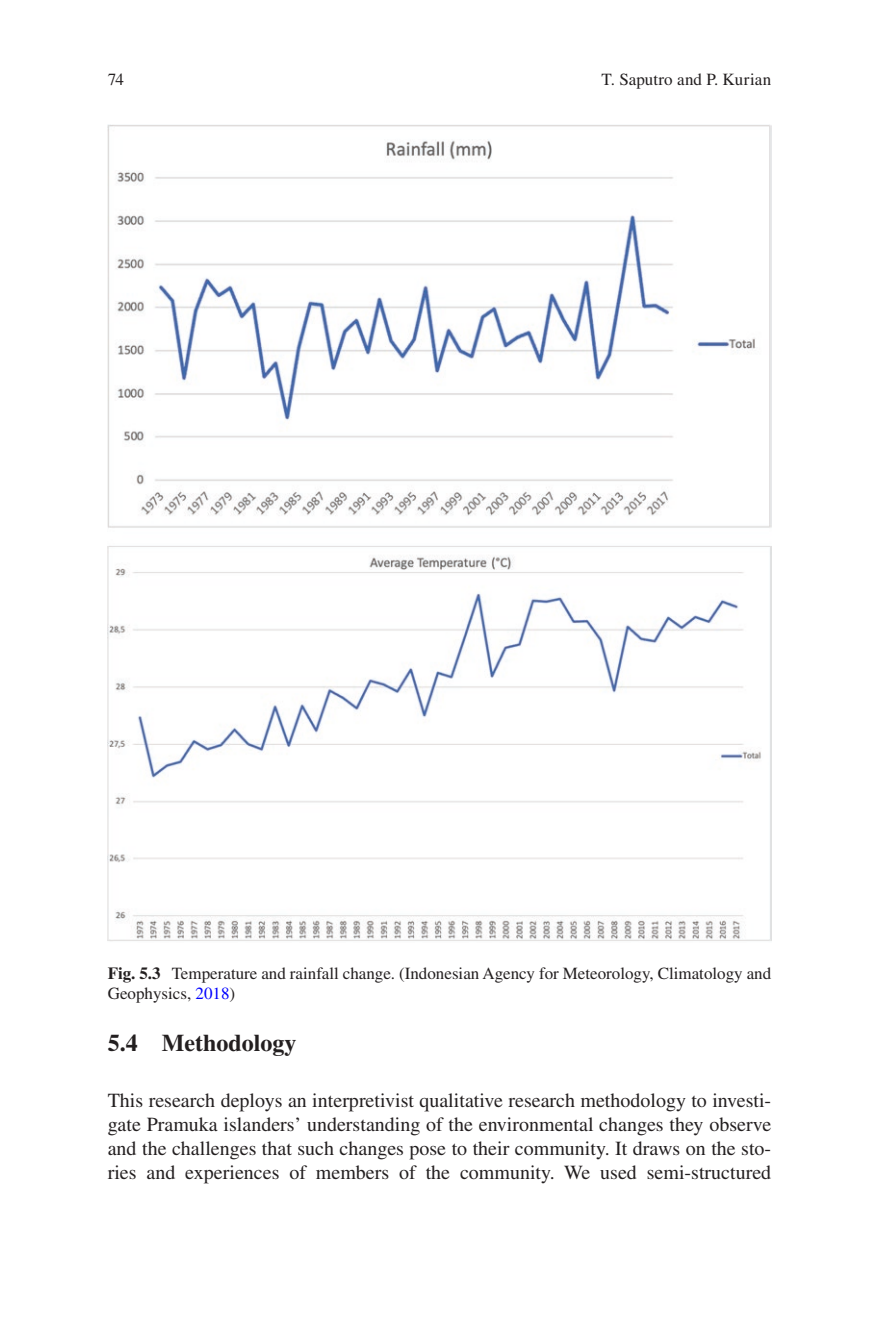
<style>
.page{position:relative;width:879px;height:1333px;background:#fff}
.page>*{position:absolute;margin:0;border:0;box-sizing:border-box;transform-origin:0 0}
._1_hd{font:700 24px "Times LT Std";color:#231f20}
.Text_flush{font:20px/24px "Times LT Std";color:#231f20;text-align:justify}
.t1{font:17px/20px "Times LT Std";color:#231f20}
.s1{font-weight:700}
.s2{color:#00f}
</style>
<div class="page">
<img style="left:108px;top:124px;width:663px;height:817px">
<p class="t1" style="left:108px;top:69px;width:18px">74</p>
<p class="t1" style="left:601px;top:69px;width:171px">T. Saputro and P. Kurian</p>
<p class="t1" style="left:108px;top:962px;width:665px"><span class="s1">Fig. 5.3</span> Temperature and rainfall change. (Indonesian Agency for Meteorology, Climatology and<br>Geophysics, <span class="s2">2018</span>)</p>
<h2 class="_1_hd" style="left:108px;top:1028px;width:190px">5.4 Methodology</h2>
<p class="Text_flush" style="left:108px;top:1088px;width:665px">This research deploys an interpretivist qualitative research methodology to investi&shy;gate Pramuka islanders’ understanding of the environmental changes they observe and the challenges that such changes pose to their community. It draws on the sto&shy;ries and experiences of members of the community. We used semi-structured</p>
</div>
